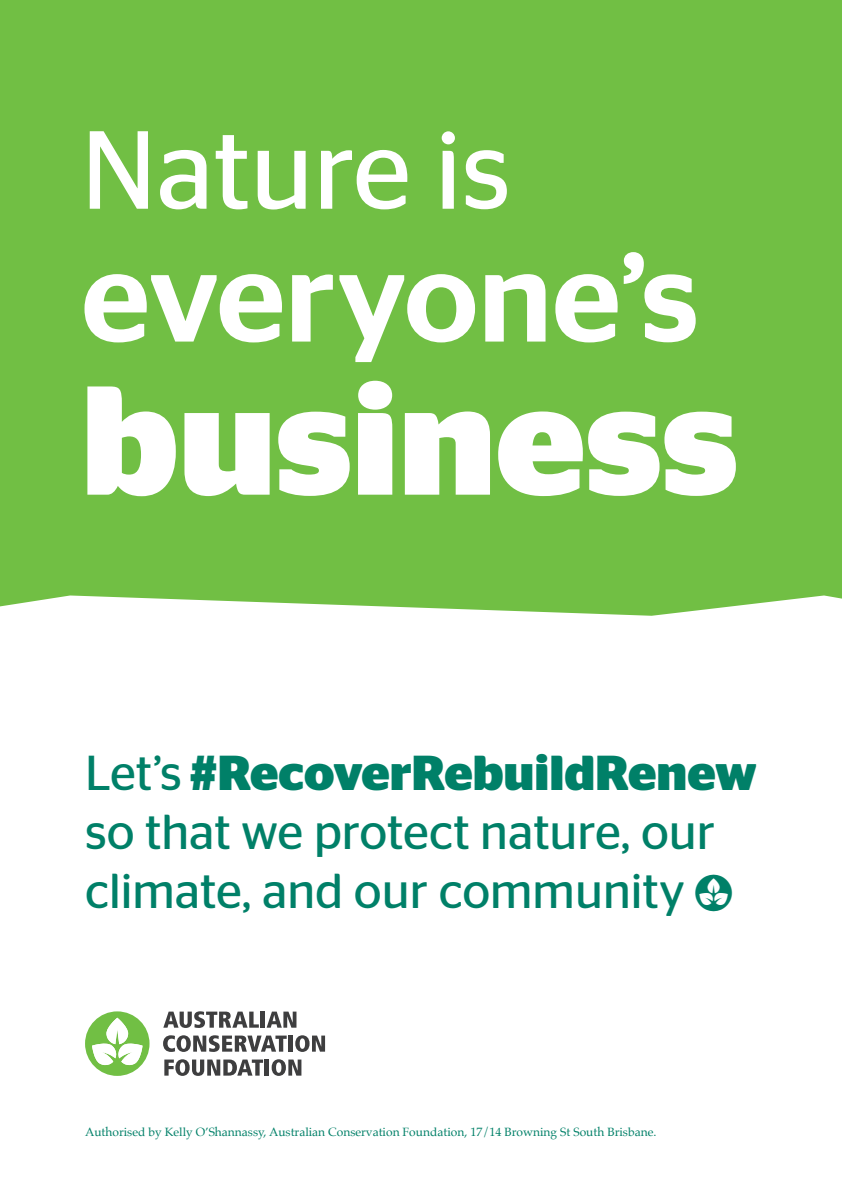
<style>
.page{position:relative;width:842px;height:1191px;background:#71bf44}
.page>*{position:absolute;margin:0;border:0;box-sizing:border-box;transform-origin:0 0}
.t1{font:700 154.5px "Stag Sans";color:#fff}
.t2{font:500 126.5px "Stag Sans";color:#fff}
.t3{font:110.7px "Stag Sans";color:#fff}
.t4{font:49px/58.8px "Stag Sans";color:#008068}
.t5{font:12px "Palatino";color:#008068}
.s1{font-weight:700}
.s2{font-family:"ACF Dot"}
</style>
<div class="page">
<div style="left:0;top:595px;width:842px;height:596px;background:#fff"></div>
<svg style="left:163px;top:1011px;width:96px;height:17px;background:#9b9b9b"></svg>
<hr style="left:261px;top:1011px;width:4px;height:16px;background:#3e3e3f">
<svg style="left:267px;top:1011px;width:29px;height:16px"></svg>
<svg style="left:163px;top:1035px;width:124px;height:17px;background:#969696"></svg>
<div style="left:288px;top:1035px;width:5px;height:16px;background:#3e3e3f"></div>
<svg style="left:295px;top:1035px;width:30px;height:17px"></svg>
<svg style="left:164px;top:1059px;width:99px;height:17px;background:#949495"></svg>
<hr style="left:265px;top:1059px;width:4px;height:16px;background:#3e3e3f">
<svg style="left:272px;top:1059px;width:29px;height:17px"></svg>
<svg style="left:85px;top:1011px;width:65px;height:64px"></svg>
<p class="t3" style="left:81px;top:108px;width:431px">Nature is</p>
<p class="t2" style="left:81px;top:224px;width:619px">everyone’s</p>
<p class="t1" style="left:81px;top:351px;width:658px">business</p>
<p class="t4" style="left:85px;top:743px;width:673px">Let’s <span class="s1">#RecoverRebuildRenew </span>so that we protect nature, our climate, and our community <span class="s2">d</span></p>
<p class="t5" style="left:85px;top:1121px;width:573px">Authorised by Kelly O’Shannassy, Australian Conservation Foundation, 17/14 Browning St South Brisbane.</p>
</div>
